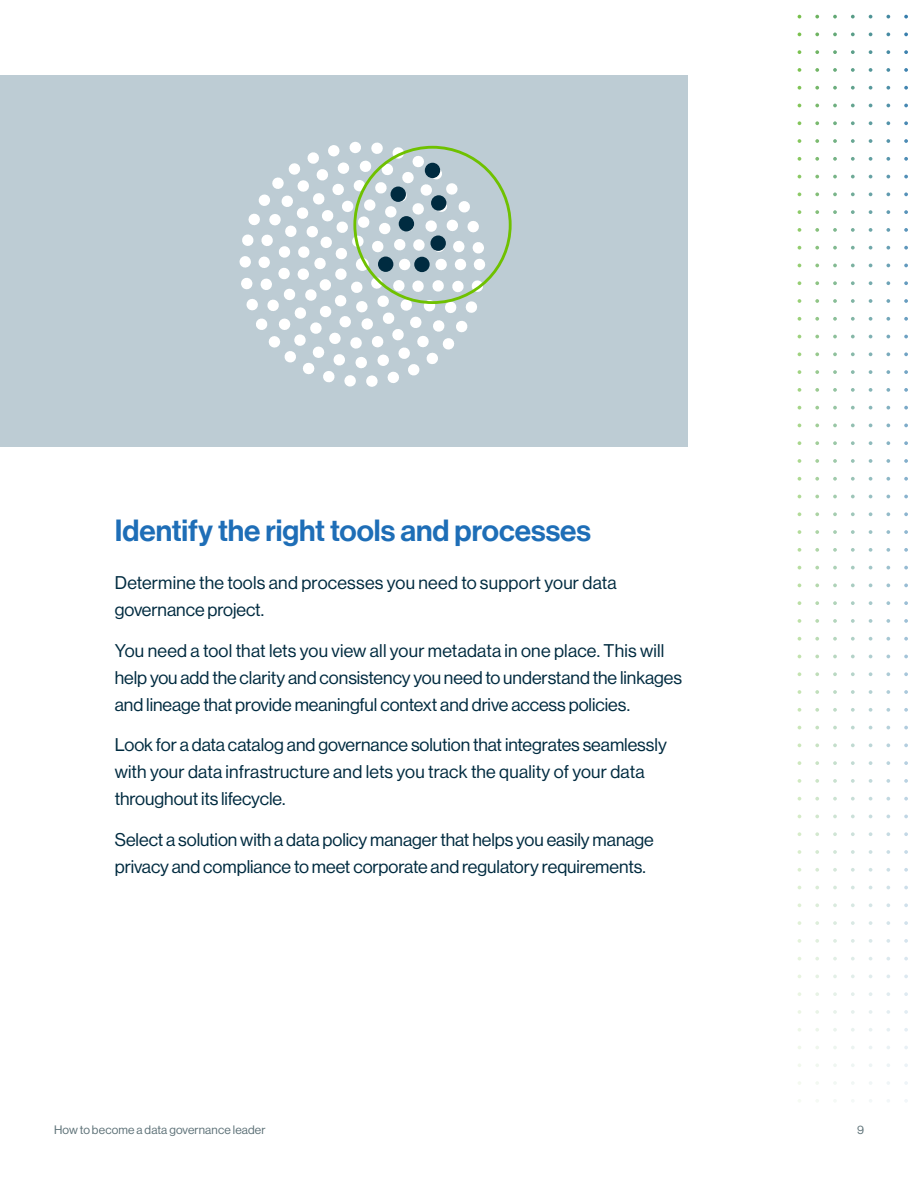
<style>
.page{position:relative;width:918px;height:1188px;background:#fff}
.page>*{position:absolute;margin:0;border:0;box-sizing:border-box;transform-origin:0 0}
.t1{font:500 30px "Haas Grot Disp 65";color:#1e6eb7}
.t2{font:18px/27px "Haas Grot Disp 55 Roman";color:#002b40}
.t3{font:12px "Haas Grot Disp 55 Roman";letter-spacing:.015em;color:#5e7278}
</style>
<div class="page">
<svg style="left:798px;top:15px;width:110px;height:57px"></svg>
<div style="left:0;top:75px;width:688px;height:372px;background:#bdccd4"></div>
<div style="left:239px;top:142px;width:246px;height:245px;border:11px dashed #fff;border-radius:50%"></div>
<div style="left:278px;top:180px;width:169px;height:169px;border:11px dashed #fff;border-radius:50%"></div>
<div style="left:297px;top:199px;width:131px;height:131px;border:11px dashed #fff;border-radius:50%"></div>
<div style="left:314px;top:216px;width:96px;height:96px;border:11px dashed #fff;border-radius:50%"></div>
<div style="left:333px;top:235px;width:59px;height:59px;border:11px dashed #fff;border-radius:50%"></div>
<div style="left:258px;top:161px;width:208px;height:207px;border:11px dashed #fff;border-radius:50%"></div>
<svg style="left:356px;top:258px;width:13px;height:13px"></svg>
<div style="left:353px;top:146px;width:159px;height:158px;border:3px solid #6fc100;border-radius:50%"></div>
<div style="left:431px;top:195px;width:15px;height:16px;background:#002b40;border-radius:50%"></div>
<div style="left:399px;top:216px;width:15px;height:16px;background:#002b40;border-radius:50%"></div>
<div style="left:414px;top:257px;width:16px;height:15px;background:#002b40;border-radius:50%"></div>
<div style="left:378px;top:257px;width:15px;height:15px;background:#002b40;border-radius:50%"></div>
<div style="left:391px;top:187px;width:15px;height:15px;background:#002b40;border-radius:50%"></div>
<div style="left:430px;top:235px;width:16px;height:16px;background:#002b40;border-radius:50%"></div>
<div style="left:425px;top:163px;width:15px;height:15px;background:#002b40;border-radius:50%"></div>
<h1 class="t1" style="left:115px;top:513px;width:478px">Identify the right tools and processes</h1>
<p class="t2" style="left:115px;top:570px;width:503px">Determine the tools and processes you need to support your data governance project.</p>
<p class="t2" style="left:115px;top:637px;width:569px">You need a tool that lets you view all your metadata in one place. This will help you add the clarity and consistency you need to understand the linkages and lineage that provide meaningful context and drive access policies.</p>
<p class="t2" style="left:115px;top:732px;width:554px">Look for a data catalog and governance solution that integrates seamlessly with your data infrastructure and lets you track the quality of your data throughout its lifecycle.</p>
<p class="t2" style="left:115px;top:826px;width:541px">Select a solution with a data policy manager that helps you easily manage privacy and compliance to meet corporate and regulatory requirements.</p>
<p class="t3" style="left:54px;top:1123px;width:213px">How to become a data governance leader</p>
<p class="t3" style="left:857px;top:1123px;width:8px">9</p>
</div>
